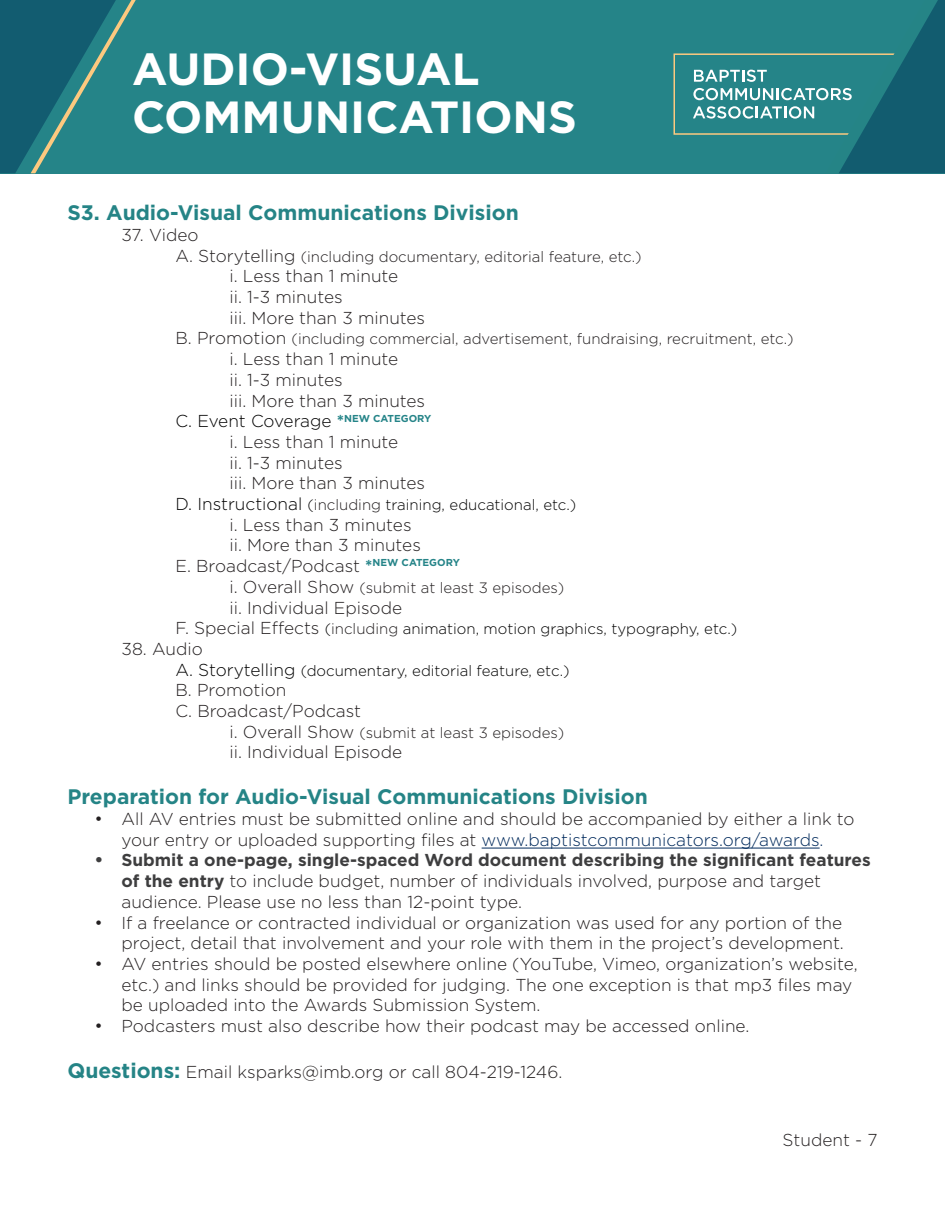
<style>
.page{position:relative;width:945px;height:1215px;background:#fff}
.page>*{position:absolute;margin:0;border:0;box-sizing:border-box;transform-origin:0 0}
.t1{font:700 45px/48px "Gotham";color:#fff}
.t2{font:700 21px "Gotham";color:#258486}
.t3{font:300 17.25px/20.7px "Gotham";color:#231f20}
.t4{font:300 17.25px "Gotham";letter-spacing:-.01em;color:#000}
.t5{font:300 15px "Gotham";color:#231f20}
.t6{font:300 15px "Gotham";color:#000}
.s1{font-size:17.25px}
.s2{font-weight:700;color:#258488}
.s3{color:#231f20}
.s4{font-size:17.25px;color:#231f20}
.s5{font-size:18px}
.s6{color:#002a5c}
.s7{font-weight:700;font-size:18px;color:#3e3e3f}
.s8{font-weight:700;color:#3e3e3f}
.s9{font-weight:700;font-size:21px;color:#258486}
</style>
<div class="page">
<div style="left:0;top:0;width:945px;height:173px;background:#258488"></div>
<svg style="left:0;top:0;width:136px;height:173px"></svg>
<svg style="left:693px;top:0;width:252px;height:173px"></svg>
<hr style="left:482px;top:848px;width:338px;height:1px;background:#002a5c">
<p class="t1" style="left:132px;top:44px;width:446px">AUDIO-VISUAL<br>COMMUNICATIONS</p>
<p class="t2" style="left:68px;top:201px;width:453px">S3. Audio-Visual Communications Division</p>
<p class="t3" style="left:121px;top:224px;width:79px">37. Video</p>
<p class="t5" style="left:175px;top:248px;width:468px"><span class="s1">A. Storytelling</span> (including documentary, editorial feature, etc.)</p>
<p class="t3" style="left:229px;top:266px;width:170px">i. Less than 1 minute</p>
<p class="t3" style="left:229px;top:286px;width:115px">ii. 1-3 minutes</p>
<p class="t3" style="left:229px;top:307px;width:197px">iii. More than 3 minutes</p>
<p class="t5" style="left:175px;top:331px;width:620px"><span class="s1">B. Promotion</span> (including commercial, advertisement, fundraising, recruitment, etc.)</p>
<p class="t3" style="left:229px;top:349px;width:170px">i. Less than 1 minute</p>
<p class="t3" style="left:229px;top:369px;width:115px">ii. 1-3 minutes</p>
<p class="t3" style="left:229px;top:390px;width:197px">iii. More than 3 minutes</p>
<p class="t4" style="left:176px;top:412px;width:257px">C. Event Coverage <span class="s2">*</span><sup>NEW</sup> <sup>CATEGORY</sup></p>
<p class="t3" style="left:229px;top:431px;width:170px">i. Less than 1 minute</p>
<p class="t3" style="left:229px;top:452px;width:115px">ii. 1-3 minutes</p>
<p class="t3" style="left:229px;top:473px;width:197px">iii. More than 3 minutes</p>
<p class="t6" style="left:176px;top:497px;width:402px"><span class="s1">D. Instructional</span> (<span class="s3">including</span> training, educational, etc.)</p>
<p class="t3" style="left:229px;top:514px;width:184px">i. Less than 3 minutes</p>
<p class="t3" style="left:229px;top:535px;width:193px">ii. More than 3 minutes</p>
<p class="t3" style="left:175px;top:556px;width:286px">E. Broadcast/Podcast <span class="s2">*</span><sup>NEW</sup> <sup>CATEGORY</sup></p>
<p class="t5" style="left:229px;top:579px;width:336px"><span class="s1">i. Overall Show</span> (submit at least 3 episodes)</p>
<p class="t3" style="left:229px;top:597px;width:174px">ii. Individual Episode</p>
<p class="t6" style="left:176px;top:621px;width:563px"><span class="s4">F. Special Effects</span> (<span class="s3">including</span> animation, motion graphics, typography, etc.)</p>
<p class="t3" style="left:121px;top:638px;width:83px">38. Audio</p>
<p class="t6" style="left:175px;top:662px;width:396px"><span class="s1">A. Storytelling</span> (documentary, editorial feature, etc.)</p>
<p class="t3" style="left:175px;top:680px;width:112px">B. Promotion</p>
<p class="t3" style="left:175px;top:700px;width:187px">C. Broadcast/Podcast</p>
<p class="t5" style="left:229px;top:724px;width:336px"><span class="s1">i. Overall Show</span> (submit at least 3 episodes)</p>
<p class="t3" style="left:229px;top:742px;width:174px">ii. Individual Episode</p>
<p class="t2" style="left:68px;top:785px;width:582px">Preparation for Audio-Visual Communications Division</p>
<p class="t3" style="left:94px;top:808px;width:762px;text-align:center"><span class="s5">•</span> All AV entries must be submitted online and should be accompanied by either a link to your entry or uploaded supporting files at <span class="s6">www.baptistcommunicators.org/awards.</span></p>
<p class="t3" style="left:122px;top:850px;width:751px;text-indent:-27px"><span class="s7">•</span> <span class="s8">Submit a one-page, single-spaced Word document describing the significant features of the entry</span> to include budget, number of individuals involved, purpose and target audience. Please use no less than 12-point type.</p>
<p class="t3" style="left:94px;top:912px;width:751px;text-align:right"><span class="s5">•</span> If a freelance or contracted individual or organization was used for any portion of the project, detail that involvement and your role with them in the project’s development.</p>
<p class="t3" style="left:122px;top:953px;width:738px;text-indent:-27px"><span class="s5">•</span> AV entries should be posted elsewhere online (YouTube, Vimeo, organization’s website, etc.) and links should be provided for judging. The one exception is that mp3 files may be uploaded into the Awards Submission System.</p>
<p class="t3" style="left:94px;top:1015px;width:657px"><span class="s5">•</span> Podcasters must also describe how their podcast may be accessed online.</p>
<p class="t3" style="left:68px;top:1061px;width:496px"><span class="s9">Questions:</span> Email ksparks@imb.org or call 804-219-1246.</p>
<p class="t3" style="left:783px;top:1130px;width:96px">Student - 7</p>
</div>
